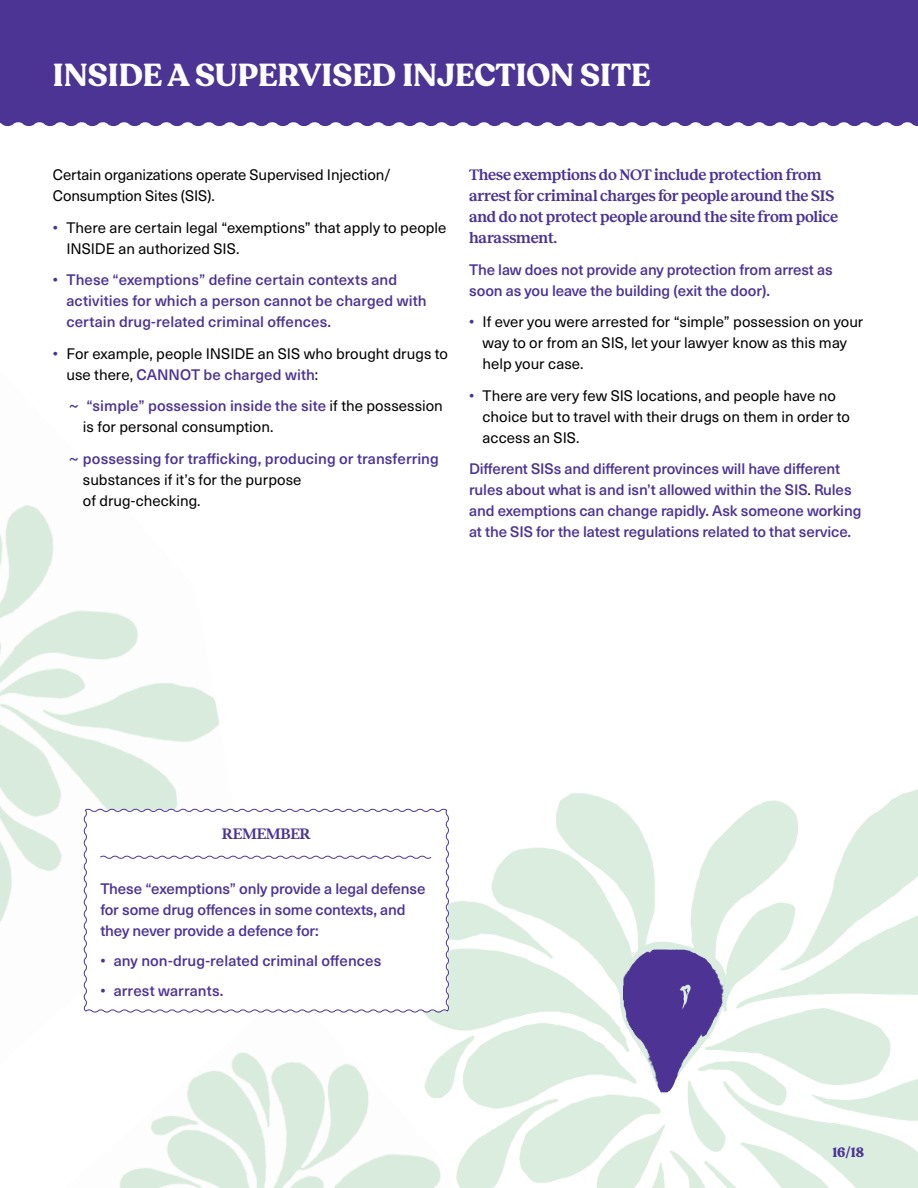
<style>
.page{position:relative;width:918px;height:1188px;background:#fff}
.page>*{position:absolute;margin:0;border:0;box-sizing:border-box;transform-origin:0 0}
.supratitlewhite{font:700 31.5px "Recoleta";color:#fff}
.Highlight{font:600 15.75px/21px "Reckless";letter-spacing:-.02em;color:#4c3494}
.Table_Content{font:500 15px/21px "Neue Haas Unica W1 G";letter-spacing:-.01em;color:#4c3494}
.Table_Content-2{font:15px/21px "Neue Haas Unica W1 G";color:#000}
.t1{font:700 13.5px "Recoleta";color:#4c3494}
.s1{font-weight:500;color:#4c3494}
.s2{font-weight:400;color:#000}
</style>
<div class="page">
<img style="left:0;top:505px;width:219px;height:417px">
<img style="left:450px;top:789px;width:468px;height:399px">
<svg style="left:615px;top:935px;width:132px;height:162px"></svg>
<img style="left:623px;top:950px;width:101px;height:142px">
<div style="left:0;top:0;width:918px;height:127px;background:#4c3494"></div>
<img style="left:119px;top:988px;width:333px;height:200px">
<svg style="left:83px;top:808px;width:367px;height:206px"></svg>
<svg style="left:99px;top:855px;width:333px;height:5px"></svg>
<p class="supratitlewhite" style="left:53px;top:55px;width:599px">INSIDE A SUPERVISED INJECTION SITE</p>
<p class="Table_Content-2" style="left:53px;top:163px;width:340px">Certain organizations operate Supervised Injection/<br>Consumption Sites (SIS).</p>
<p class="Table_Content-2" style="left:66px;top:216px;width:382px;text-indent:-14px"><span class="s1">•</span> There are certain legal “exemptions” that apply to people<br>INSIDE an authorized SIS.</p>
<p class="Table_Content" style="left:66px;top:268px;width:362px;text-indent:-14px">• These “exemptions” define certain contexts and activities for which a person cannot be charged with certain drug-related criminal offences.</p>
<p class="Table_Content-2" style="left:66px;top:342px;width:383px;text-indent:-14px"><span class="s1">•</span> For example, people INSIDE an SIS who brought drugs to use there, <span class="s1">CANNOT be charged with</span>:</p>
<p class="Table_Content-2" style="left:83px;top:394px;width:361px;text-indent:-14px"><span class="s1">~ “simple” possession inside the site</span> if the possession is for personal consumption.</p>
<p class="Table_Content" style="left:83px;top:447px;width:357px;text-indent:-14px">~ possessing for trafficking, producing or transferring <span class="s2">substances if it’s for the purpose<br>of drug-checking.</span></p>
<p class="Highlight" style="left:469px;top:163px;width:371px">These exemptions do NOT include protection from arrest for criminal charges for people around the SIS and do not protect people around the site from police harassment.</p>
<p class="Table_Content" style="left:469px;top:258px;width:365px">The law does not provide any protection from arrest as soon as you leave the building (exit the door).</p>
<p class="Table_Content-2" style="left:483px;top:310px;width:382px;text-indent:-14px"><span class="s1">•</span> If ever you were arrested for “simple” possession on your way to or from an SIS, let your lawyer know as this may help your case.</p>
<p class="Table_Content-2" style="left:483px;top:384px;width:369px;text-indent:-14px"><span class="s1">•</span> There are very few SIS locations, and people have no choice but to travel with their drugs on them in order to access an SIS.</p>
<p class="Table_Content" style="left:469px;top:457px;width:394px">Different SISs and different provinces will have different rules about what is and isn’t allowed within the SIS<span class="s2">.</span> Rules and exemptions can change rapidly. Ask someone working at the SIS for the latest regulations related to that service.</p>
<p class="Highlight" style="left:222px;top:822px;width:91px">REMEMBER</p>
<p class="Table_Content" style="left:100px;top:877px;width:327px">These “exemptions” only provide a legal defense for some drug offences in some contexts, and they never provide a defence for:</p>
<p class="Table_Content" style="left:100px;top:949px;width:283px">• any non-drug-related criminal offences</p>
<p class="Table_Content" style="left:100px;top:979px;width:125px">• arrest warrants.</p>
<p class="t1" style="left:832px;top:1143px;width:33px">16/18</p>
</div>
